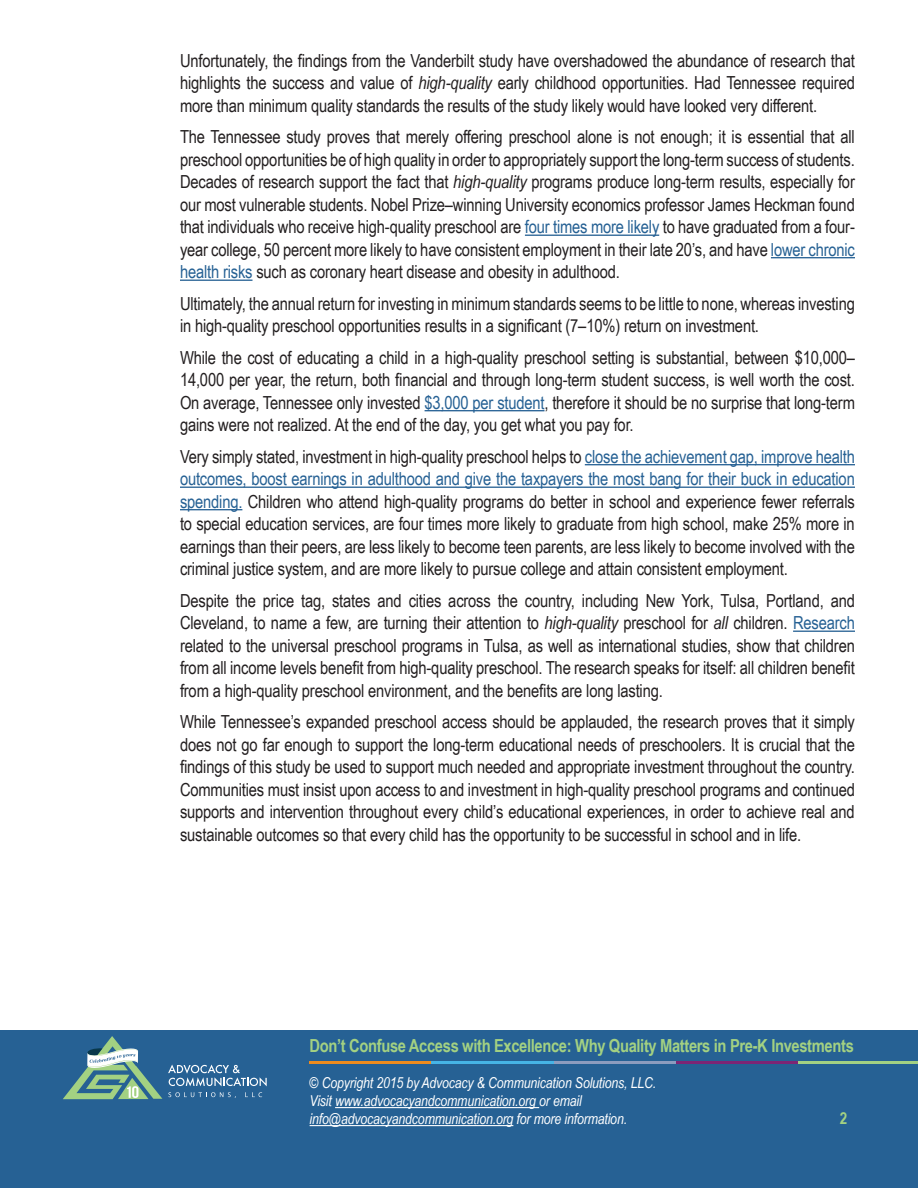
<style>
.page{position:relative;width:918px;height:1188px;background:#fff}
.page>*{position:absolute;margin:0;border:0;box-sizing:border-box;transform-origin:0 0}
.text{font:18px/22.5px "Arial Narrow";letter-spacing:-.01em;color:#231f20;text-align:justify}
.subhead2{font:700 18px "Arial Narrow";letter-spacing:-.02em;color:#a3d182}
.subhead2-2{font:700 16.5px "Arial Narrow";color:#a3d182}
.subhead2-3{font:italic 15px/18px "Arial Narrow";letter-spacing:-.01em;color:#fff}
.s1{font-style:italic}
.s2{color:#266194}
</style>
<div class="page">
<div style="left:0;top:1030px;width:918px;height:158px;background:#266194"></div>
<hr style="left:310px;top:1061px;width:122px;height:3px;background:#ee8b1d">
<hr style="left:432px;top:1061px;width:122px;height:3px;background:#46b4e6">
<hr style="left:554px;top:1061px;width:122px;height:3px;background:#8c9cbe">
<hr style="left:676px;top:1061px;width:122px;height:3px;background:#7d2574">
<hr style="left:798px;top:1061px;width:120px;height:3px;background:#a3d182">
<hr style="left:335px;top:1107px;width:204px;height:1px;background:#fff">
<hr style="left:310px;top:1125px;width:203px;height:1px;background:#fff">
<svg style="left:63px;top:1036px;width:99px;height:63px"></svg>
<svg style="left:168px;top:1065px;width:99px;height:21px"></svg>
<svg style="left:168px;top:1092px;width:68px;height:6px"></svg>
<svg style="left:245px;top:1092px;width:17px;height:5px"></svg>
<hr style="left:525px;top:235px;width:134px;height:1px;background:#266194">
<hr style="left:771px;top:257px;width:84px;height:1px;background:#266194">
<hr style="left:180px;top:280px;width:73px;height:1px;background:#266194">
<hr style="left:425px;top:410px;width:120px;height:1px;background:#266194">
<hr style="left:585px;top:464px;width:270px;height:1px;background:#266194">
<hr style="left:180px;top:487px;width:675px;height:1px;background:#266194">
<hr style="left:180px;top:509px;width:62px;height:1px;background:#266194">
<hr style="left:793px;top:631px;width:62px;height:1px;background:#266194">
<p class="text" style="left:180px;top:49px;width:676px">Unfortunately, the findings from the Vanderbilt study have overshadowed the abundance of research that highlights the success and value of <span class="s1">high-quality</span> early childhood opportunities. Had Tennessee required more than minimum quality standards the results of the study likely would have looked very different.</p>
<p class="text" style="left:180px;top:125px;width:676px">The Tennessee study proves that merely offering preschool alone is not enough; it is essential that all preschool opportunities be of high quality in order to appropriately support the long-term success of students.<br>Decades of research support the fact that <span class="s1">high-quality</span> programs produce long-term results, especially for our most vulnerable students. Nobel Prize–winning University economics professor James Heckman found that individuals who receive high-quality preschool are <span class="s2">four times more likely</span> to have graduated from a four&shy;year college, 50 percent more likely to have consistent employment in their late 20’s, and have <span class="s2">lower chronic health risks</span> such as coronary heart disease and obesity in adulthood.</p>
<p class="text" style="left:180px;top:292px;width:676px">Ultimately, the annual return for investing in minimum standards seems to be little to none, whereas investing in high-quality preschool opportunities results in a significant (7–10%) return on investment.</p>
<p class="text" style="left:180px;top:346px;width:676px">While the cost of educating a child in a high-quality preschool setting is substantial, between $10,000– 14,000 per year, the return, both financial and through long-term student success, is well worth the cost.<br>On average, Tennessee only invested <span class="s2">$3,000 per student</span>, therefore it should be no surprise that long-term gains were not realized. At the end of the day, you get what you pay for.</p>
<p class="text" style="left:180px;top:445px;width:676px">Very simply stated, investment in high-quality preschool helps to <span class="s2">close the achievement gap, improve health outcomes, boost earnings in adulthood and give the taxpayers the most bang for their buck in education spending.</span> Children who attend high-quality programs do better in school and experience fewer referrals to special education services, are four times more likely to graduate from high school, make 25% more in earnings than their peers, are less likely to become teen parents, are less likely to become involved with the criminal justice system, and are more likely to pursue college and attain consistent employment.</p>
<p class="text" style="left:180px;top:589px;width:677px">Despite the price tag, states and cities across the country, including New York, Tulsa, Portland, and Cleveland, to name a few, are turning their attention to <span class="s1">high-quality</span> preschool for <span class="s1">all</span> children. <span class="s2">Research </span>related to the universal preschool programs in Tulsa, as well as international studies, show that children from all income levels benefit from high-quality preschool. The research speaks for itself: all children benefit from a high-quality preschool environment, and the benefits are long lasting.</p>
<p class="text" style="left:180px;top:710px;width:676px">While Tennessee’s expanded preschool access should be applauded, the research proves that it simply does not go far enough to support the long-term educational needs of preschoolers. It is crucial that the findings of this study be used to support much needed and appropriate investment throughout the country.<br>Communities must insist upon access to and investment in high-quality preschool programs and continued supports and intervention throughout every child’s educational experiences, in order to achieve real and sustainable outcomes so that every child has the opportunity to be successful in school and in life.</p>
<p class="subhead2" style="left:310px;top:1032px;width:546px">Don’t Confuse Access with Excellence: Why Quality Matters in Pre-K Investments</p>
<p class="subhead2-3" style="left:310px;top:1073px;width:348px">© Copyright 2015 by Advocacy &amp; Communication Solutions, LLC.</p>
<p class="subhead2-3" style="left:310px;top:1091px;width:319px">Visit www.advocacyandcommunication.org or email info@advocacyandcommunication.org for more information.</p>
<p class="subhead2-2" style="left:840px;top:1105px;width:9px">2</p>
</div>
